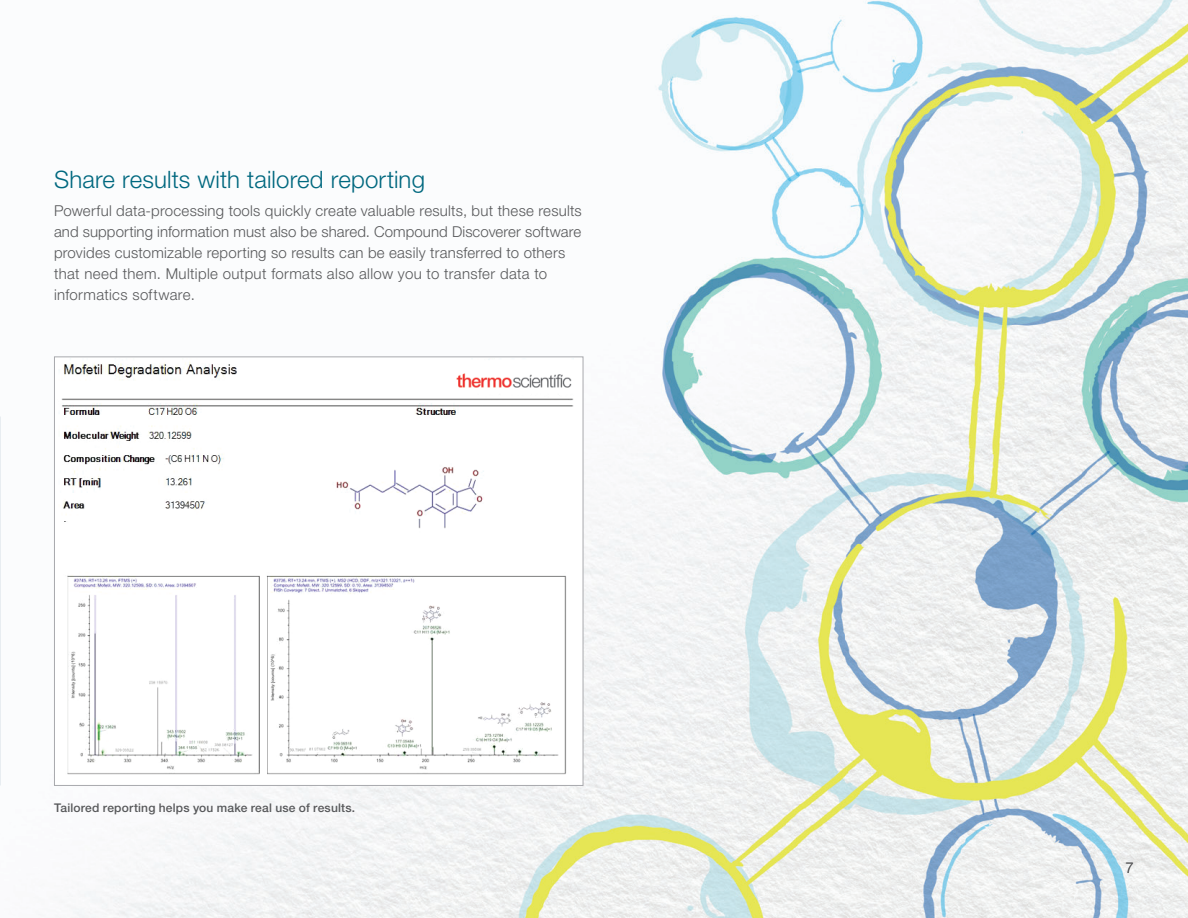
<style>
.page{position:relative;width:1188px;height:918px;background:#fff}
.page>*{position:absolute;margin:0;border:0;box-sizing:border-box;transform-origin:0 0}
.t1{font:300 24px "Helvetica Neue LTW1 G";letter-spacing:.005em;color:#00687f}
.t2{font:300 15px/21px "Helvetica Neue LT Std";letter-spacing:.015em;color:#57585a}
.t3{font:500 12px "Helvetica Neue LTW1 G";letter-spacing:.02em;color:#57585a}
</style>
<div class="page">
<img style="left:0;top:0;width:1188px;height:918px">
<img style="left:57px;top:359px;width:523px;height:425px">
<h1 class="t1" style="left:54px;top:164px;width:373px">Share results with tailored reporting</h1>
<p class="t2" style="left:54px;top:200px;width:529px">Powerful data-processing tools quickly create valuable results, but these results and supporting information must also be shared. Compound Discoverer software provides customizable reporting so results can be easily transferred to others that need them. Multiple output formats also allow you to transfer data to informatics software.</p>
<p class="t3" style="left:54px;top:801px;width:303px">Tailored reporting helps you make real use of results.</p>
<p class="t2" style="left:1126px;top:857px;width:10px">7</p>
</div>
